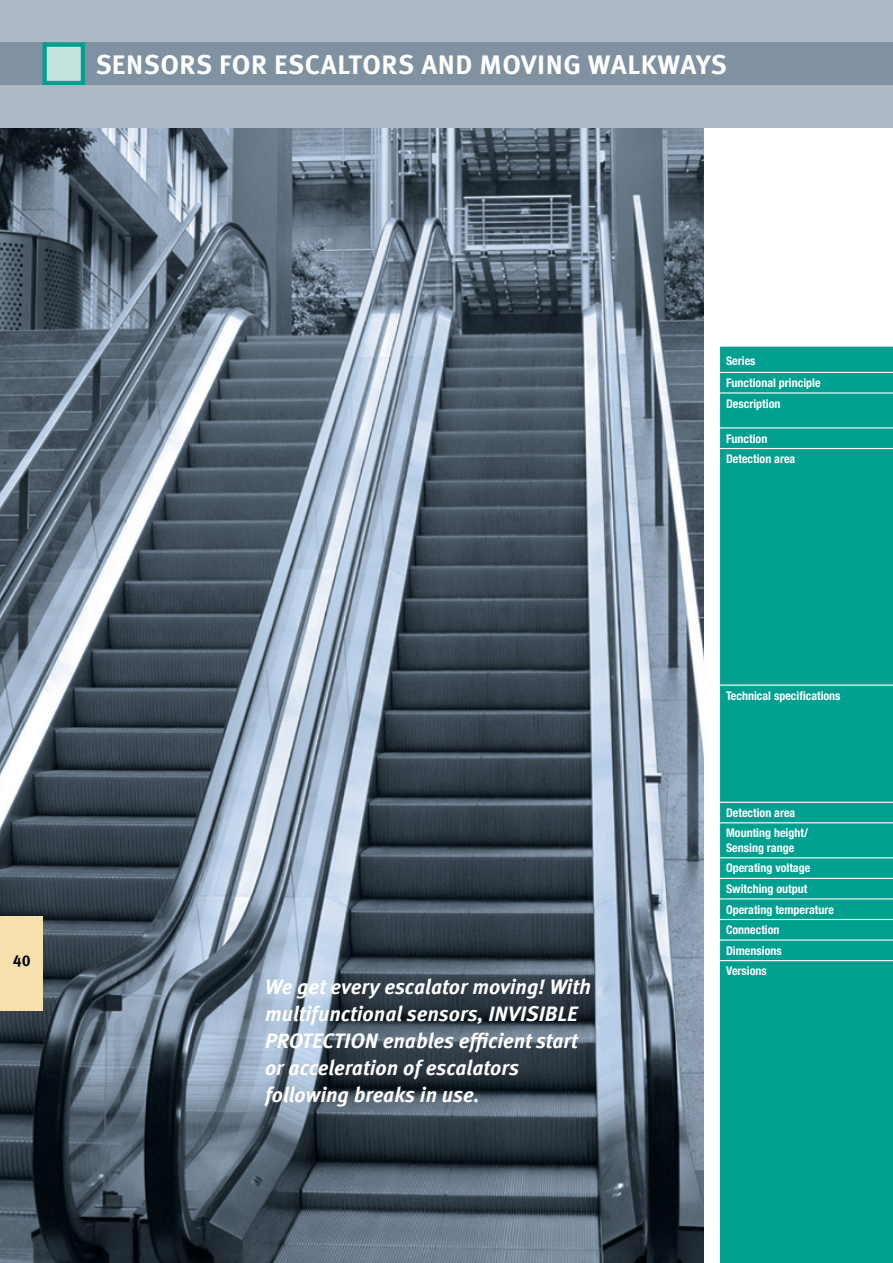
<style>
.page{position:relative;width:893px;height:1263px;background:#fff}
.page>*{position:absolute;margin:0;border:0;box-sizing:border-box;transform-origin:0 0}
.t1{font:700 27px "Meta Offc Pro";letter-spacing:.02em;color:#fff}
.t2{font:italic 700 21px/27px "Meta Offc Pro";color:#fff}
.t3{font:700 15.75px "Meta Offc Pro";color:#000}
.t4{font:700 condensed 12px/20.5px "Helvetica Neue LT Pro";color:#fff}
</style>
<div class="page">
<img style="left:0;top:128px;width:703px;height:1135px">
<div style="left:0;top:0;width:893px;height:128px;background:#adb9c5"></div>
<div style="left:0;top:43px;width:893px;height:42px;background:#8092a1"></div>
<div style="left:0;top:916px;width:43px;height:94px;background:#f6e1ac"></div>
<div style="left:720px;top:347px;width:173px;height:613px;background:#00a091"></div>
<div style="left:720px;top:961px;width:173px;height:302px;background:#00a091"></div>
<hr style="left:720px;top:372px;width:173px;height:1px;background:#fff">
<hr style="left:720px;top:392px;width:173px;height:1px;background:#fff">
<hr style="left:720px;top:427px;width:173px;height:1px;background:#fff">
<hr style="left:720px;top:448px;width:173px;height:1px;background:#fff">
<hr style="left:720px;top:684px;width:173px;height:2px;background:#fff">
<hr style="left:720px;top:802px;width:173px;height:1px;background:#fff">
<hr style="left:720px;top:822px;width:173px;height:1px;background:#fff">
<hr style="left:720px;top:857px;width:173px;height:1px;background:#fff">
<hr style="left:720px;top:878px;width:173px;height:1px;background:#fff">
<hr style="left:720px;top:898px;width:173px;height:1px;background:#fff">
<hr style="left:720px;top:919px;width:173px;height:1px;background:#fff">
<hr style="left:720px;top:939px;width:173px;height:2px;background:#fff">
<div style="left:43px;top:43px;width:42px;height:42px;background:#c6e4de;border:4px solid #00a091"></div>
<h1 class="t1" style="left:96px;top:43px;width:226px">SENSORS FOR ESCALTOR</h1>
<h1 class="t1" style="left:398px;top:43px;width:41px">S AND</h1>
<h1 class="t1" style="left:480px;top:43px;width:72px">MOVING</h1>
<h1 class="t1" style="left:588px;top:43px;width:141px">WALKWAYS</h1>
<h3 class="t3" style="left:13px;top:948px;width:19px">40</h3>
<h2 class="t2" style="left:265px;top:972px;width:327px">We get every escalator moving! With multifunctional sensors, INVISIBLE PROTECTION enables efficient start or acceleration of escalators following breaks in use.</h2>
<p class="t4" style="left:726px;top:349px;width:96px;line-height:22px">Series<br>Functional principle</p>
<p class="t4" style="left:726px;top:393px;width:56px">Description</p>
<p class="t4" style="left:726px;top:428px;width:71px">Function<br>Detection area</p>
<p class="t4" style="left:726px;top:685px;width:116px">Technical specifications</p>
<p class="t4" style="left:726px;top:802px;width:83px">Detection area<br>Mounting height/</p>
<p class="t4" style="left:726px;top:837px;width:109px">Sensing range<br>Operating voltage<br>Switching output<br>Operating temperature<br>Connection<br>Dimensions<br>Versions</p>
</div>
